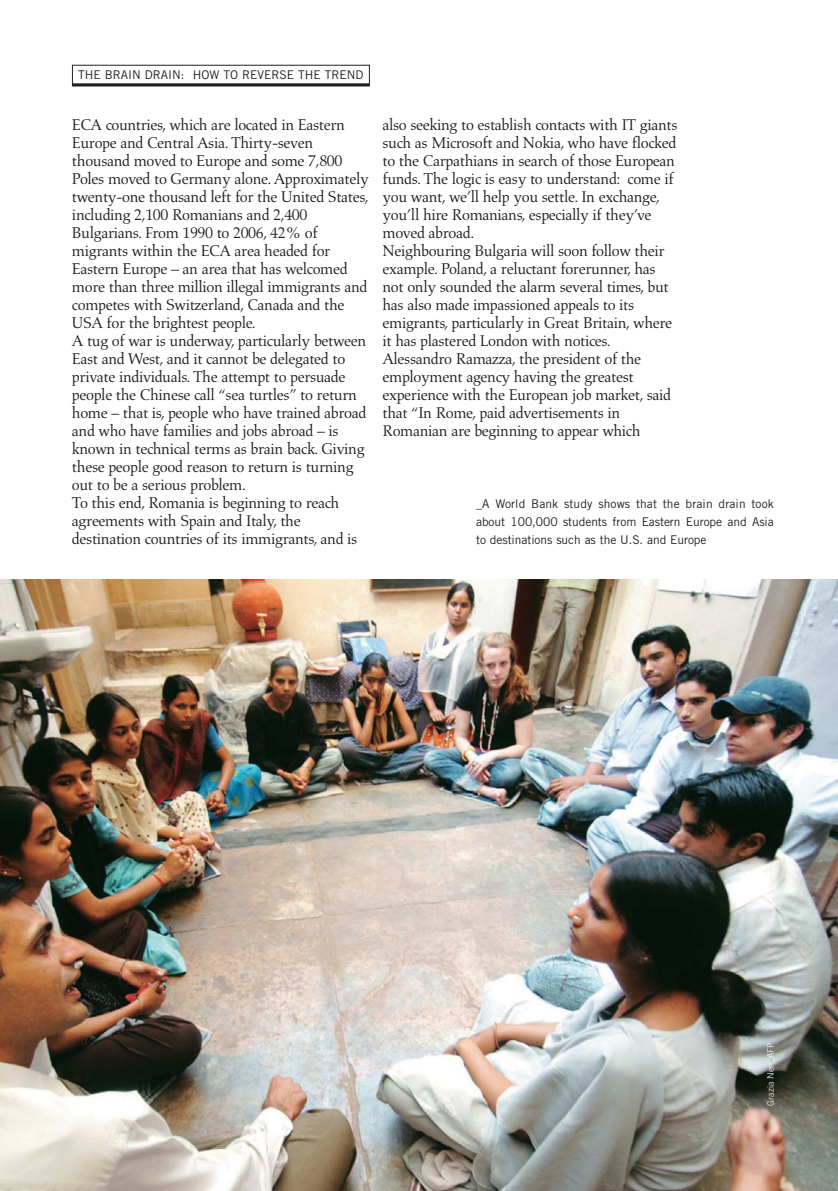
<style>
.page{position:relative;width:838px;height:1191px;background:#fff}
.page>*{position:absolute;margin:0;border:0;box-sizing:border-box;transform-origin:0 0}
.t1{font:15.9px/18px "Aldus";letter-spacing:-.025em;color:#231f20}
.t2{font:12px/18px "Trade Gothic";letter-spacing:-.005em;color:#231f20;text-align:justify}
.t3{font:300 9px "Trade Gothic";color:#fff}
</style>
<div class="page">
<div style="left:72px;top:65px;width:298px;height:21px;border:1px solid #231f20"></div>
<hr style="left:72px;top:83px;width:298px;height:3px;background:#231f20">
<img style="left:0;top:580px;width:837px;height:610px">
<p class="t2" style="left:78px;top:67px;width:287px">THE BRAIN DRAIN: HOW TO REVERSE THE TREND</p>
<p class="t1" style="left:72px;top:117px;width:298px">ECA countries, which are located in Eastern Europe and Central Asia. Thirty-seven thousand moved to Europe and some 7,800<br>Poles moved to Germany alone. Approximately twenty-one thousand left for the United States, including 2,100 Romanians and 2,400<br>Bulgarians. From 1990 to 2006, 42% of migrants within the ECA area headed for Eastern Europe – an area that has welcomed more than three million illegal immigrants and competes with Switzerland, Canada and the USA for the brightest people.<br>A tug of war is underway, particularly between East and West, and it cannot be delegated to private individuals. The attempt to persuade people the Chinese call “sea turtles” to return home – that is, people who have trained abroad and who have families and jobs abroad – is known in technical terms as brain back. Giving these people good reason to return is turning out to be a serious problem.<br>To this end, Romania is beginning to reach agreements with Spain and Italy, the destination countries of its immigrants, and is</p>
<p class="t1" style="left:382px;top:117px;width:296px">also seeking to establish contacts with IT giants such as Microsoft and Nokia, who have flocked to the Carpathians in search of those European funds. The logic is easy to understand: come if you want, we’ll help you settle. In exchange, you’ll hire Romanians, especially if they’ve moved abroad.<br>Neighbouring Bulgaria will soon follow their example. Poland, a reluctant forerunner, has not only sounded the alarm several times, but has also made impassioned appeals to its emigrants, particularly in Great Britain, where it has plastered London with notices.<br>Alessandro Ramazza, the president of the employment agency having the greatest experience with the European job market, said that “In Rome, paid advertisements in Romanian are beginning to appear which</p>
<p class="t2" style="left:476px;top:495px;width:299px">_A World Bank study shows that the brain drain took about 100,000 students from Eastern Europe and Asia to destinations such as the U.S. and Europe</p>
<p class="t3" style="left:767px;top:1105px;width:65px;rotate:-90deg">Grazia Neri_AFP</p>
</div>
